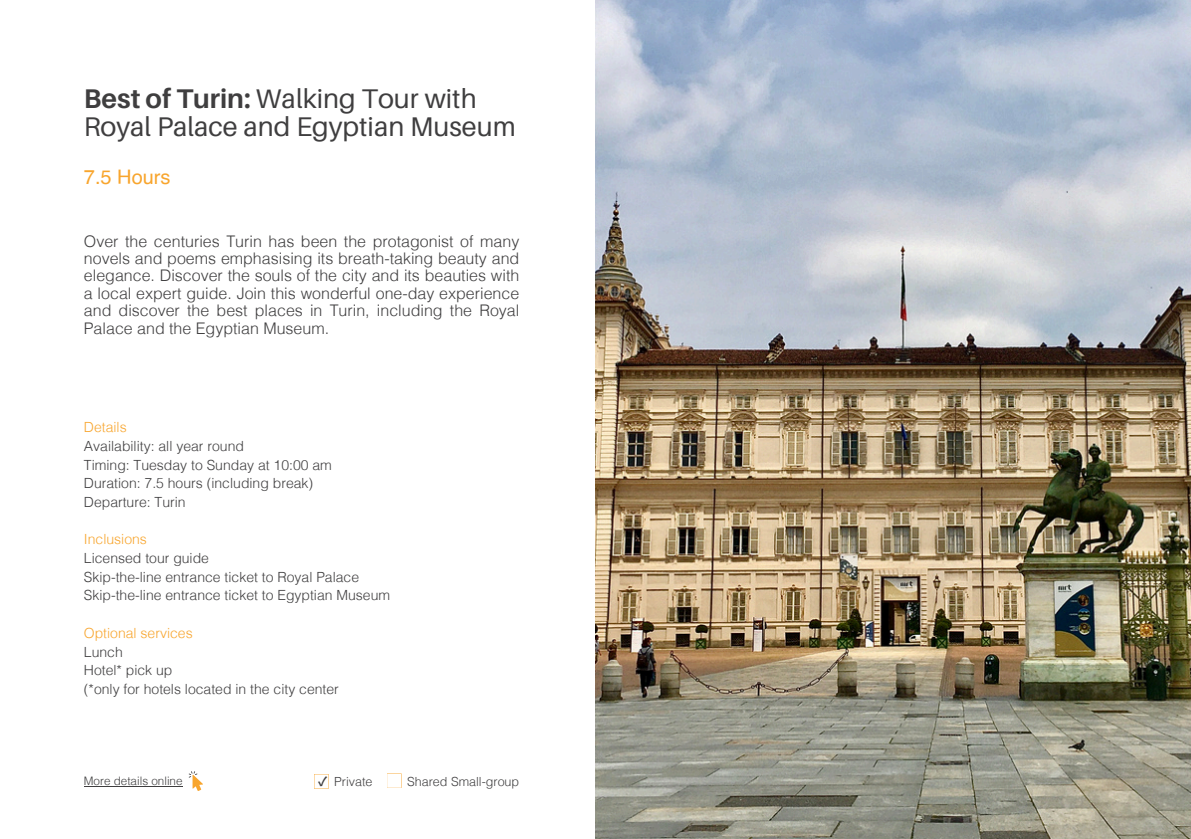
<style>
.page{position:relative;width:1191px;height:839px;background:#fff}
.page>*{position:absolute;margin:0;border:0;box-sizing:border-box;transform-origin:0 0}
.t1{font:27px/28.4px "Aileron";color:#3f3e3f}
.t2{font:20px "Helvetica";color:#f8a52d}
.t3{font:300 16px/17.4px "Helvetica";color:#3f3e3f;text-align:justify}
.t4{font:300 14px/18.6px "Helvetica";color:#3f3e3f}
.t5{font:300 12.6px "Helvetica";color:#3f3e3f}
.t6{font:300 11.6px "Helvetica";color:#3f3e3f}
.s1{font-weight:700}
.s2{color:#f8a52d}
.s3{font-family:"Noto Sans CJ Ksc";font-weight:700}
</style>
<div class="page">
<svg style="left:189px;top:771px;width:13px;height:19px"></svg>
<hr style="left:84px;top:785px;width:99px;height:1px;background:#3f3e3f">
<svg style="left:314px;top:774px;width:15px;height:14px"></svg>
<svg style="left:387px;top:773px;width:15px;height:15px"></svg>
<img style="left:595px;top:0;width:596px;height:838px">
<h1 class="t1" style="left:84px;top:84px;width:433px"><span class="s1">Best of Turin:</span> Walking Tour with<br>Royal Palace and Egyptian Museum</h1>
<h3 class="t2" style="left:84px;top:169px;width:88px">7.5 Hours</h3>
<h2 class="t3" style="left:84px;top:232px;width:437px">Over the centuries Turin has been the protagonist of many novels and poems emphasising its breath-taking beauty and elegance. Discover the souls of the city and its beauties with a local expert guide. Join this wonderful one-day experience and discover the best places in Turin, including the Royal Palace and the Egyptian Museum.</h2>
<p class="t4" style="left:84px;top:418px;width:250px"><span class="s2">Details<br></span>Availability: all year round<br>Timing: Tuesday to Sunday at 10:00 am<br>Duration: 7.5 hours (including break)<br>Departure: Turin</p>
<p class="t4" style="left:84px;top:530px;width:308px"><span class="s2">Inclusions<br></span>Licensed tour guide<br>Skip-the-line entrance ticket to Royal Palace<br>Skip-the-line entrance ticket to Egyptian Museum</p>
<p class="t4" style="left:84px;top:623px;width:110px"><span class="s2">Optional services<br></span>Lunch<br>Hotel* pick up</p>
<p class="t4" style="left:84px;top:679px;width:257px">(*only for hotels located in the city center</p>
<h4 class="t6" style="left:84px;top:773px;width:100px">More details online</h4>
<h4 class="t5" style="left:318px;top:773px;width:56px"><span class="s3">✓</span> Private</h4>
<h4 class="t5" style="left:407px;top:773px;width:114px">Shared Small-group</h4>
</div>
